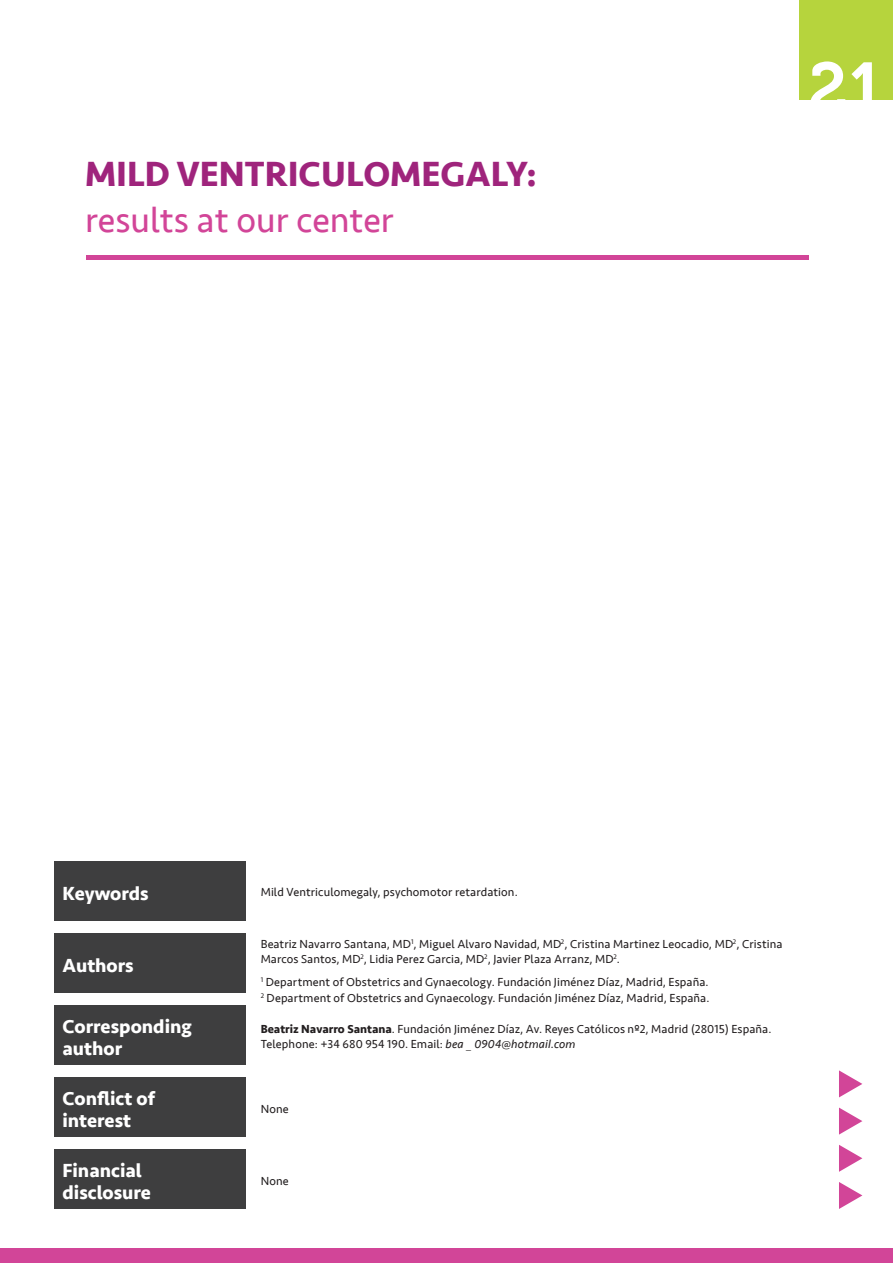
<style>
.page{position:relative;width:893px;height:1263px;background:#fff}
.page>*{position:absolute;margin:0;border:0;box-sizing:border-box;transform-origin:0 0}
.t1{font:69px "Museo 700";color:#fff}
.t2{font:700 36px "Seravek";color:#9f247c}
.t3{font:36px "Seravek";color:#d24598}
.t4{font:700 19.5px/22.5px "Seravek";color:#fff}
.t5{font:12px/14.4px "Seravek";letter-spacing:.01em;color:#231f20}
.s1{font-weight:700}
.s2{font-style:italic}
</style>
<div class="page">
<div style="left:0;top:1249px;width:893px;height:14px;background:#d24598"></div>
<div style="left:799px;top:0;width:94px;height:99px;background:#b6d43d"></div>
<div style="left:86px;top:255px;width:723px;height:5px;background:#d24598"></div>
<div style="left:54px;top:861px;width:191px;height:60px;background:#3e3e3f"></div>
<div style="left:54px;top:933px;width:191px;height:60px;background:#3e3e3f"></div>
<div style="left:54px;top:1005px;width:191px;height:60px;background:#3e3e3f"></div>
<div style="left:54px;top:1077px;width:191px;height:60px;background:#3e3e3f"></div>
<div style="left:54px;top:1149px;width:191px;height:60px;background:#3e3e3f"></div>
<svg style="left:839px;top:1070px;width:23px;height:27px"></svg>
<svg style="left:839px;top:1107px;width:23px;height:27px"></svg>
<svg style="left:839px;top:1145px;width:23px;height:27px"></svg>
<svg style="left:839px;top:1182px;width:23px;height:27px"></svg>
<h2 class="t2" style="left:85px;top:146px;width:453px">MILD VENTRICULOMEGALY:</h2>
<h2 class="t3" style="left:85px;top:193px;width:310px">results at our center</h2>
<h1 class="t1" style="left:808px;top:49px;width:78px">21</h1>
<h3 class="t4" style="left:63px;top:882px;width:88px">Keywords</h3>
<p class="t5" style="left:261px;top:885px;width:259px">Mild Ventriculomegaly, psychomotor retardation.</p>
<h3 class="t4" style="left:63px;top:954px;width:73px">Authors</h3>
<p class="t5" style="left:261px;top:937px;width:523px">Beatriz Navarro Santana, MD<sup>1</sup>, Miguel Alvaro Navidad, MD<sup>2</sup>, Cristina Martinez Leocadio, MD<sup>2</sup>, Cristina<br>Marcos Santos, MD<sup>2</sup>, Lidia Perez Garcia, MD<sup>2</sup>, Javier Plaza Arranz, MD<sup>2</sup>.</p>
<p class="t5" style="left:261px;top:973px;width:450px;line-height:16.5px"><sup>1</sup> Department of Obstetrics and Gynaecology. Fundación Jiménez Díaz, Madrid, España.<br><sup>2</sup> Department of Obstetrics and Gynaecology. Fundación Jiménez Díaz, Madrid, España.</p>
<h3 class="t4" style="left:63px;top:1015px;width:131px">Corresponding author</h3>
<p class="t5" style="left:261px;top:1022px;width:512px"><span class="s1">Beatriz Navarro Santana</span>. Fundación Jiménez Díaz, Av. Reyes Católicos nº2, Madrid (28015) España.<br>Telephone: +34 680 954 190. Email: <span class="s2">bea _ 0904@hotmail.com</span></p>
<h3 class="t4" style="left:63px;top:1087px;width:94px">Conflict of interest</h3>
<p class="t5" style="left:261px;top:1101px;width:30px">None</p>
<h3 class="t4" style="left:63px;top:1159px;width:90px">Financial disclosure</h3>
<p class="t5" style="left:261px;top:1173px;width:30px">None</p>
</div>
